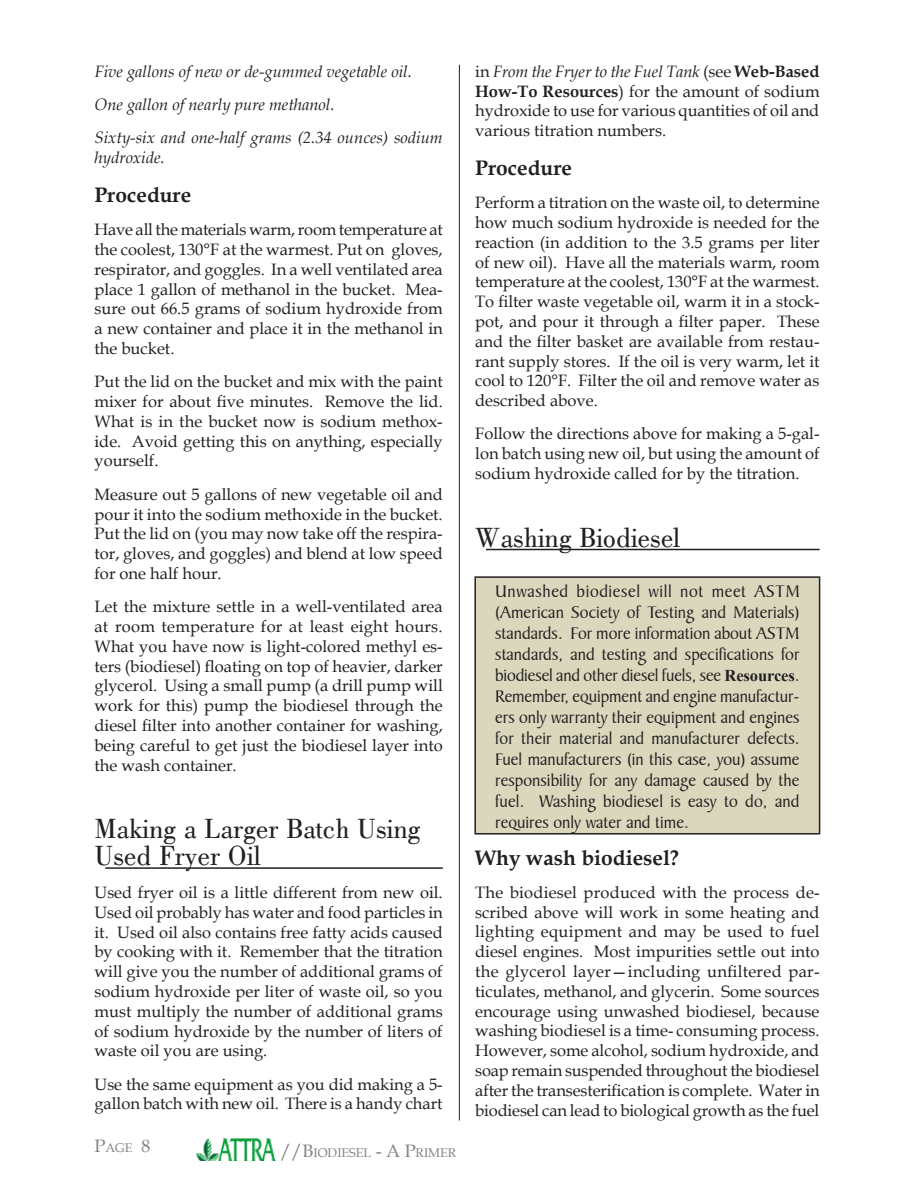
<style>
.page{position:relative;width:918px;height:1188px;background:#fff}
.page>*{position:absolute;margin:0;border:0;box-sizing:border-box;transform-origin:0 0}
.t1{font:28.5px/27px "Bodoni";color:#231f20}
.t2{font:700 21px "Book Antiqua";color:#231f20}
.t3{font:18px/21px "Baker Signet BT";letter-spacing:.01em;color:#231f20;text-align:justify}
.t4{font:16.5px/19.8px "Book Antiqua";color:#231f20;text-align:justify}
.t5{font:italic 16.5px/33.3px "Book Antiqua";color:#231f20}
.t6{font:12.6px "Book Antiqua";color:#808285}
.s1{font-size:18px}
.s2{font-style:italic}
.s3{font-weight:700}
.s4{font-family:"Times New Roman";font-weight:700;font-size:16.5px}
</style>
<div class="page">
<hr style="left:459px;top:65px;width:1px;height:1055px;background:#231f20">
<img style="left:196px;top:1138px;width:80px;height:23px">
<hr style="left:105px;top:867px;width:338px;height:2px;background:#231f20">
<hr style="left:486px;top:549px;width:334px;height:1px;background:#231f20">
<div style="left:475px;top:577px;width:345px;height:257px;background:#dad7bd"></div>
<hr style="left:474px;top:576px;width:346px;height:2px;background:#231f20">
<hr style="left:474px;top:578px;width:2px;height:255px;background:#231f20">
<hr style="left:819px;top:578px;width:1px;height:255px;background:#231f20">
<hr style="left:474px;top:833px;width:346px;height:2px;background:#231f20">
<p class="t5" style="left:94px;top:54px;width:350px">Five gallons of new or de-gummed vegetable oil.<br>One gallon of nearly pure methanol.<br>Sixty-six and one-half grams (2.34 ounces) sodium</p>
<p class="t5" style="left:94px;top:140px;width:72px">hydroxide.</p>
<p class="t2" style="left:94px;top:180px;width:98px">Procedure</p>
<p class="t4" style="left:94px;top:219px;width:350px">Have all the materials warm, room temperature at the coolest, 130°F at the warmest. Put on gloves, respirator, and goggles. In a well ventilated area place 1 gallon of methanol in the bucket. Mea&shy;sure out 66.5 grams of sodium hydroxide from a new container and place it in the methanol in the bucket.</p>
<p class="t4" style="left:94px;top:371px;width:350px">Put the lid on the bucket and mix with the paint mixer for about five minutes. Remove the lid.<br>What is in the bucket now is sodium methox&shy;ide. Avoid getting this on anything, especially yourself.</p>
<p class="t4" style="left:94px;top:484px;width:350px">Measure out 5 gallons of new vegetable oil and pour it into the sodium methoxide in the bucket.<br>Put the lid on (you may now take off the respira&shy;tor, gloves, and goggles) and blend at low speed for one half hour.</p>
<p class="t4" style="left:94px;top:596px;width:350px">Let the mixture settle in a well-ventilated area at room temperature for at least eight hours.<br>What you have now is light-colored methyl es&shy;ters (biodiesel) floating on top of heavier, darker glycerol. Using a small pump (a drill pump will work for this) pump the biodiesel through the diesel filter into another container for washing, being careful to get just the biodiesel layer into the wash container.</p>
<h1 class="t1" style="left:94px;top:815px;width:327px">Making a Larger Batch Using<br>Used Fryer Oil</h1>
<p class="t4" style="left:94px;top:882px;width:350px">Used fryer oil is a little different from new oil.<br>Used oil probably has water and food particles in it. Used oil also contains free fatty acids caused by cooking with it. Remember that the titration will give you the number of additional grams of sodium hydroxide per liter of waste oil, so you must multiply the number of additional grams of sodium hydroxide by the number of liters of waste oil you are using.</p>
<p class="t4" style="left:94px;top:1074px;width:350px">Use the same equipment as you did making a 5- gallon batch with new oil. There is a handy chart</p>
<p class="t6" style="left:94px;top:1139px;width:57px"><span class="s1">P</span>AGE <span class="s1">8</span></p>
<p class="t6" style="left:281px;top:1144px;width:177px"><span class="s1">//B</span>IODIESEL <span class="s1">- A P</span>RIMER</p>
<p class="t4" style="left:475px;top:61px;width:346px">in <span class="s2">From the Fryer to the Fuel Tank</span> (see <span class="s3">Web-Based How-To Resources</span>) for the amount of sodium hydroxide to use for various quantities of oil and various titration numbers.</p>
<p class="t2" style="left:475px;top:153px;width:98px">Procedure</p>
<p class="t4" style="left:475px;top:192px;width:346px">Perform a titration on the waste oil, to determine how much sodium hydroxide is needed for the reaction (in addition to the 3.5 grams per liter of new oil). Have all the materials warm, room temperature at the coolest, 130°F at the warmest.<br>To filter waste vegetable oil, warm it in a stock&shy;pot, and pour it through a filter paper. These and the filter basket are available from restau&shy;rant supply stores. If the oil is very warm, let it cool to 120°F. Filter the oil and remove water as described above.</p>
<p class="t4" style="left:475px;top:424px;width:346px">Follow the directions above for making a 5-gal&shy;lon batch using new oil, but using the amount of sodium hydroxide called for by the titration.</p>
<h1 class="t1" style="left:475px;top:524px;width:206px">Washing Biodiesel</h1>
<p class="t3" style="left:495px;top:581px;width:306px">Unwashed biodiesel will not meet ASTM (American Society of Testing and Materials) standards. For more information about ASTM standards, and testing and specifications for biodiesel and other diesel fuels, see <span class="s4">Resources</span>.<br>Remember, equipment and engine manufactur&shy;ers only warranty their equipment and engines for their material and manufacturer defects.<br>Fuel manufacturers (in this case, you) assume responsibility for any damage caused by the fuel. Washing biodiesel is easy to do, and requires only water and time.</p>
<p class="t2" style="left:475px;top:843px;width:206px">Why wash biodiesel?</p>
<p class="t4" style="left:475px;top:882px;width:346px">The biodiesel produced with the process de&shy;scribed above will work in some heating and lighting equipment and may be used to fuel diesel engines. Most impurities settle out into the glycerol layer—including unfiltered par&shy;ticulates, methanol, and glycerin. Some sources encourage using unwashed biodiesel, because washing biodiesel is a time- consuming process.<br>However, some alcohol, sodium hydroxide, and soap remain suspended throughout the biodiesel after the transesterification is complete. Water in biodiesel can lead to biological growth as the fuel</p>
</div>
